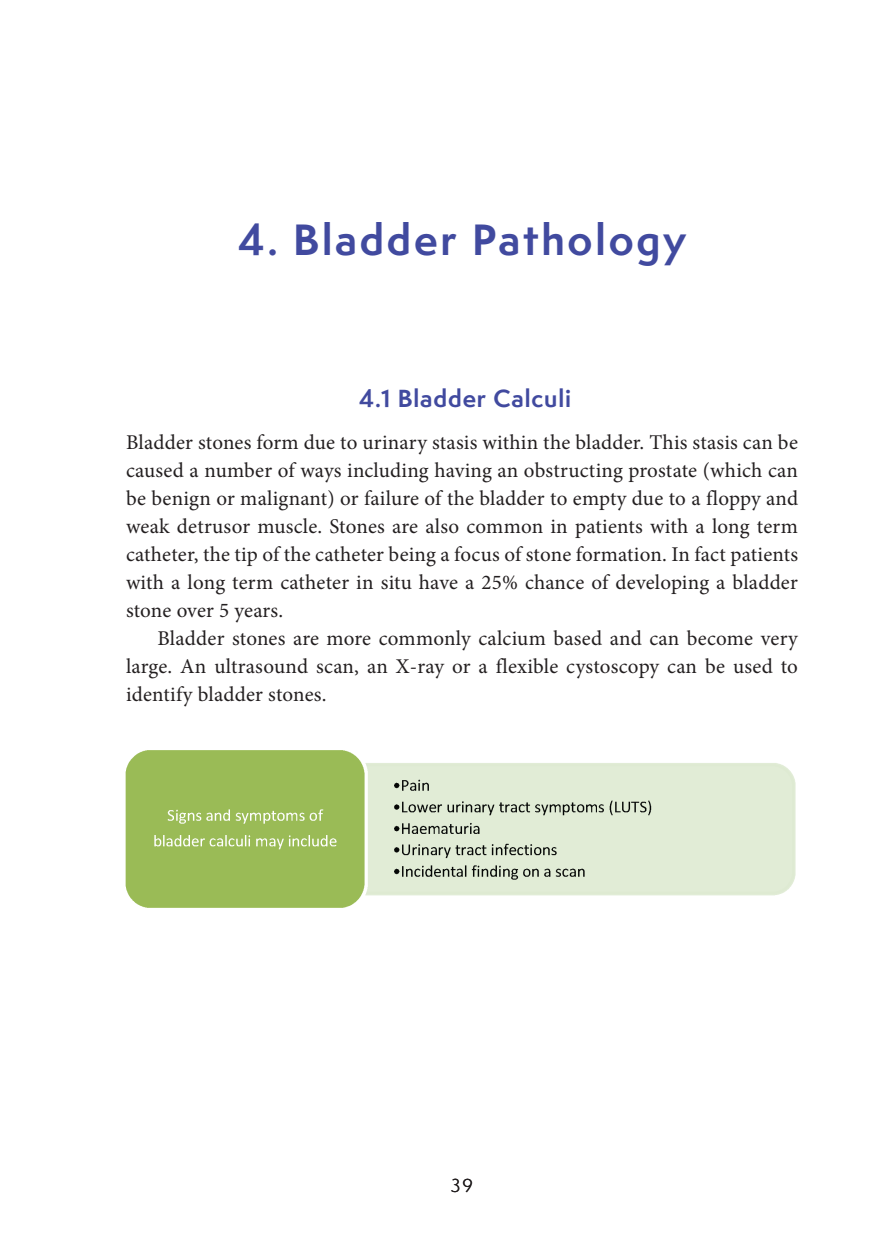
<style>
.page{position:relative;width:882px;height:1260px;background:#fff}
.page>*{position:absolute;margin:0;border:0;box-sizing:border-box;transform-origin:0 0}
.t1{font:700 40.25px "Semplicita Pro";letter-spacing:.07em;color:#414a9f}
.t2{font:700 22.75px "Semplicita Pro";letter-spacing:.04em;color:#414a9f}
.t3{font:21px/28px "Minion Pro";letter-spacing:.01em;color:#231f20;text-align:justify}
.t4{font:17.5px "Semplicita Pro";color:#231f20}
</style>
<div class="page">
<img style="left:125px;top:750px;width:671px;height:158px">
<h1 class="t1" style="left:238px;top:210px;width:449px">4. Bladder Pathology</h1>
<p class="t2" style="left:359px;top:382px;width:213px">4.1 Bladder Calculi</p>
<p class="t3" style="left:126px;top:429px;width:674px">Bladder stones form due to urinary stasis within the bladder. This stasis can be caused a number of ways including having an obstructing prostate (which can be benign or malignant) or failure of the bladder to empty due to a floppy and weak detrusor muscle. Stones are also common in patients with a long term catheter, the tip of the catheter being a focus of stone formation. In fact patients with a long term catheter in situ have a 25% chance of developing a bladder stone over 5 years.</p>
<p class="t3" style="left:126px;top:625px;width:673px;text-indent:32px">Bladder stones are more commonly calcium based and can become very large. An ultrasound scan, an X-ray or a flexible cystoscopy can be used to identify bladder stones.</p>
<p class="t4" style="left:451px;top:1173px;width:24px">39</p>
</div>
